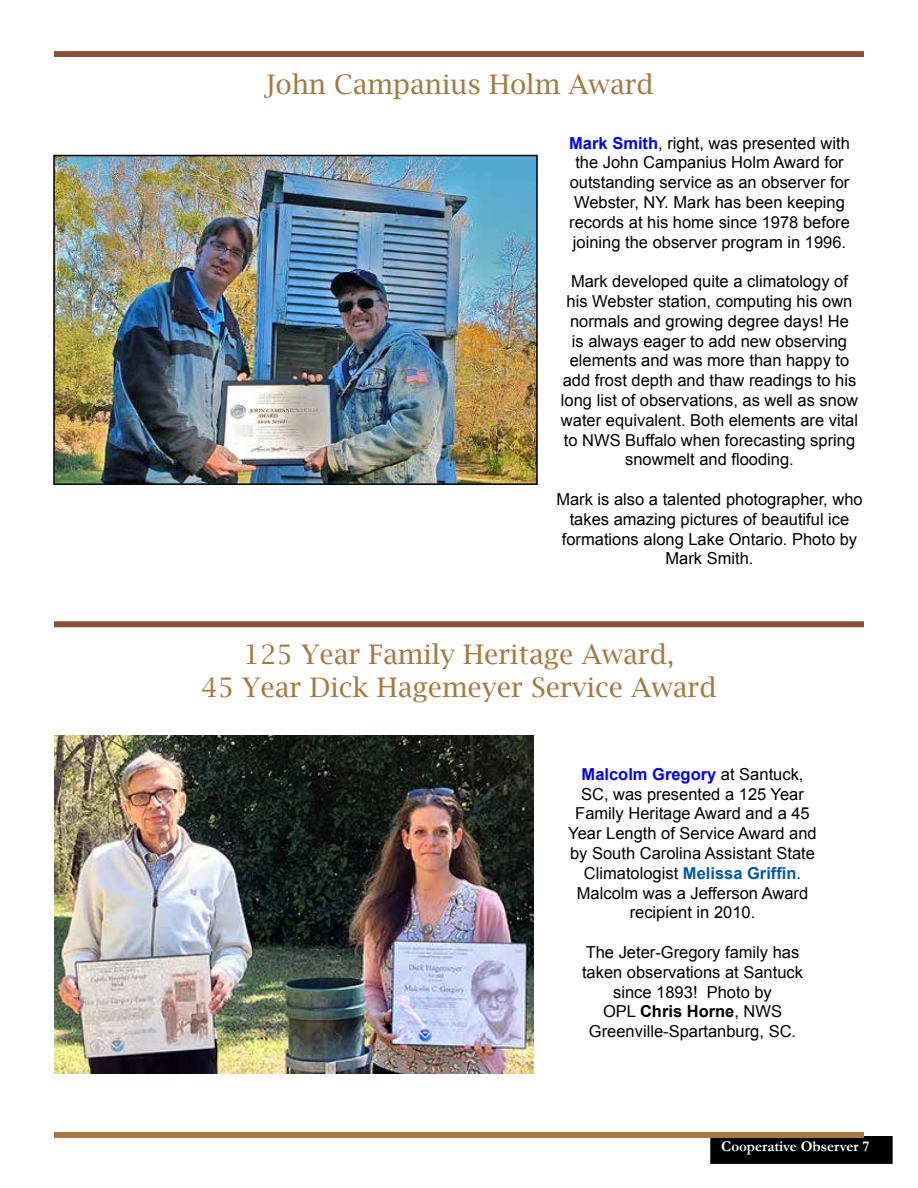
<style>
.page{position:relative;width:918px;height:1188px;background:#fff}
.page>*{position:absolute;margin:0;border:0;box-sizing:border-box;transform-origin:0 0}
.t1{font:27px/32.4px "Lucida Bright";color:#a5793f;text-align:center}
.t2{font:16.5px/19.8px "Arial";color:#000;text-align:center}
.t3{font:700 15px "Garamond";color:#fff}
.s1{font-weight:700;color:#00f}
.s2{font-weight:700;color:#0059a7}
.s3{font-weight:700}
</style>
<div class="page">
<div style="left:711px;top:1137px;width:181px;height:26px;background:#000"></div>
<div style="left:710px;top:1136px;width:183px;height:28px;border:2px solid #000"></div>
<div style="left:54px;top:1132px;width:810px;height:6px;background:#a5793f"></div>
<img style="left:56px;top:158px;width:479px;height:324px">
<div style="left:53px;top:155px;width:485px;height:330px;border:2px solid #000"></div>
<div style="left:54px;top:51px;width:810px;height:6px;background:#845339"></div>
<div style="left:54px;top:621px;width:810px;height:6px;background:#845339"></div>
<img style="left:54px;top:735px;width:480px;height:339px">
<h1 class="t1" style="left:264px;top:68px;width:391px">John Campanius Holm Award</h1>
<p class="t2" style="left:569px;top:133px;width:282px"><span class="s1">Mark Smith</span>, right, was presented with the John Campanius Holm Award for outstanding service as an observer for Webster, NY. Mark has been keeping records at his home since 1978 before joining the observer program in 1996.</p>
<p class="t2" style="left:561px;top:272px;width:299px">Mark developed quite a climatology of his Webster station, computing his own normals and growing degree days! He<br>is always eager to add new observing elements and was more than happy to add frost depth and thaw readings to his long list of observations, as well as snow water equivalent. Both elements are vital to NWS Buffalo when forecasting spring snowmelt and flooding.</p>
<p class="t2" style="left:556px;top:489px;width:308px">Mark is also a talented photographer, who takes amazing pictures of beautiful ice formations along Lake Ontario. Photo by Mark Smith.</p>
<h1 class="t1" style="left:201px;top:639px;width:517px">125 Year Family Heritage Award,<br>45 Year Dick Hagemeyer Service Award</h1>
<p class="t2" style="left:568px;top:764px;width:250px"><span class="s1">Malcolm Gregory</span> at Santuck,<br>SC, was presented a 125 Year<br>Family Heritage Award and a 45<br>Year Length of Service Award and by South Carolina Assistant State<br>Climatologist <span class="s2">Melissa Griffin</span>.<br>Malcolm was a Jefferson Award recipient in 2010.</p>
<p class="t2" style="left:582px;top:943px;width:223px">The Jeter-Gregory family has taken observations at Santuck since 1893! Photo by<br>OPL <span class="s3">Chris Horne</span>, NWS<br>Greenville-Spartanburg, SC.</p>
<p class="t3" style="left:721px;top:1136px;width:150px">Cooperative Observer 7</p>
</div>
